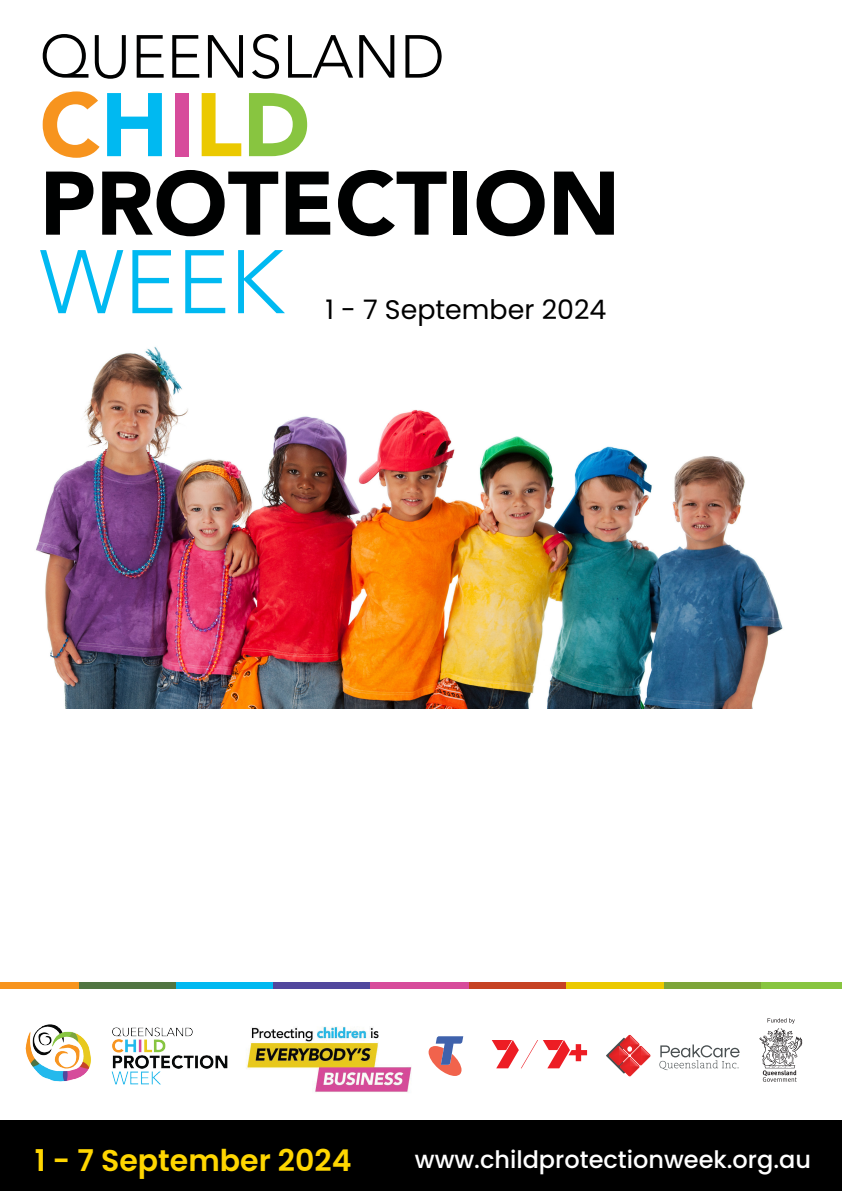
<style>
.page{position:relative;width:842px;height:1191px;background:#fff}
.page>*{position:absolute;margin:0;border:0;box-sizing:border-box;transform-origin:0 0}
.t1{font:600 30px "Poppins";color:#ffd600}
.t2{font:26.9px "Poppins";color:#000}
.t3{font:500 24px "Poppins";color:#fff}
</style>
<div class="page">
<img style="left:36px;top:347px;width:747px;height:361px">
<div style="left:0;top:1120px;width:842px;height:71px;background:#000"></div>
<svg style="left:43px;top:34px;width:45px;height:44px"></svg>
<svg style="left:95px;top:35px;width:31px;height:44px"></svg>
<svg style="left:137px;top:35px;width:27px;height:43px"></svg>
<svg style="left:172px;top:35px;width:27px;height:43px"></svg>
<svg style="left:208px;top:35px;width:35px;height:43px"></svg>
<svg style="left:252px;top:34px;width:27px;height:45px"></svg>
<svg style="left:288px;top:35px;width:65px;height:43px"></svg>
<svg style="left:359px;top:35px;width:35px;height:43px"></svg>
<svg style="left:405px;top:35px;width:37px;height:43px"></svg>
<svg style="left:43px;top:91px;width:57px;height:67px"></svg>
<svg style="left:107px;top:93px;width:55px;height:63px"></svg>
<div style="left:175px;top:93px;width:13px;height:63px;background:#d74b9b"></div>
<svg style="left:202px;top:93px;width:39px;height:63px"></svg>
<svg style="left:249px;top:93px;width:58px;height:63px"></svg>
<svg style="left:46px;top:172px;width:47px;height:63px"></svg>
<svg style="left:102px;top:170px;width:176px;height:66px"></svg>
<svg style="left:286px;top:172px;width:44px;height:63px"></svg>
<svg style="left:338px;top:170px;width:108px;height:66px"></svg>
<div style="left:453px;top:172px;width:14px;height:63px;background:#000101"></div>
<svg style="left:477px;top:170px;width:68px;height:66px"></svg>
<svg style="left:554px;top:172px;width:60px;height:63px"></svg>
<svg style="left:40px;top:250px;width:83px;height:63px"></svg>
<svg style="left:132px;top:250px;width:40px;height:63px"></svg>
<svg style="left:185px;top:250px;width:40px;height:63px"></svg>
<svg style="left:238px;top:250px;width:47px;height:63px"></svg>
<div style="left:0;top:981px;width:79px;height:7px;background:#f7941e"></div>
<div style="left:79px;top:981px;width:98px;height:7px;background:#517542"></div>
<div style="left:177px;top:981px;width:96px;height:7px;background:#00b9f1"></div>
<div style="left:273px;top:981px;width:97px;height:7px;background:#51479d"></div>
<div style="left:370px;top:981px;width:100px;height:7px;background:#d74b9b"></div>
<div style="left:470px;top:981px;width:96px;height:7px;background:#c64223"></div>
<div style="left:566px;top:981px;width:98px;height:7px;background:#ebc900"></div>
<div style="left:664px;top:981px;width:97px;height:7px;background:#7da539"></div>
<div style="left:761px;top:981px;width:81px;height:7px;background:#88c540"></div>
<img style="left:25px;top:1024px;width:203px;height:61px">
<svg style="left:492px;top:1040px;width:95px;height:28px"></svg>
<svg style="left:759px;top:1018px;width:43px;height:63px"></svg>
<svg style="left:659px;top:1044px;width:81px;height:26px"></svg>
<svg style="left:606px;top:1035px;width:44px;height:41px"></svg>
<svg style="left:429px;top:1036px;width:34px;height:40px"></svg>
<img style="left:246px;top:1026px;width:166px;height:66px">
<p class="t2" style="left:325px;top:293px;width:282px">1 - 7 September 2024</p>
<p class="t1" style="left:35px;top:1143px;width:318px">1 - 7 September 2024</p>
<p class="t3" style="left:415px;top:1146px;width:398px">www.childprotectionweek.org.au</p>
</div>
